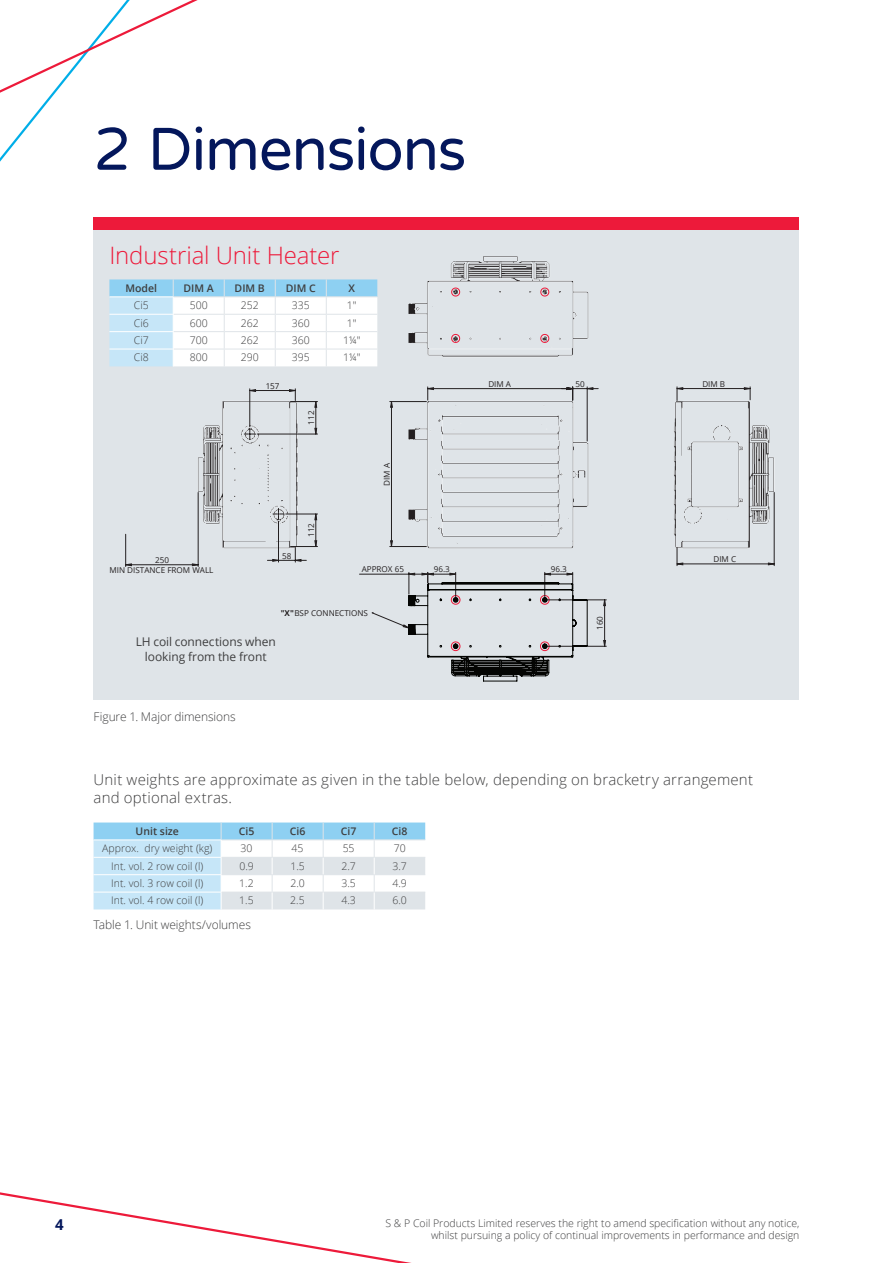
<style>
.page{position:relative;width:893px;height:1263px;background:#fff}
.page>*{position:absolute;margin:0;border:0;box-sizing:border-box;transform-origin:0 0}
.t1{font:60px "Varela Round";letter-spacing:-.025em;color:#04175c}
.t2{font:300 24px "Open Sans";letter-spacing:-.01em;color:#ed1a3a}
.t3{font:300 15px/18px "Open Sans";letter-spacing:.015em;color:#3e3e3f}
.t4{font:700 15px "Open Sans";color:#04175c}
.t5{font:300 12px "Open Sans";letter-spacing:-.005em;color:#3e3e3f}
.t6{font:12px/14.4px "Open Sans";letter-spacing:-.005em;color:#3e3e3f;text-align:center}
.t7{font:300 10.5px/12.6px "Open Sans";color:#3e3e3f;text-align:right}
.t8{font:600 10.5px "Open Sans";color:#3e3e3f}
.t9{font:8.1px/9.6px "Open Sans";color:#231f20;text-align:center}
.s1{font-weight:700}
</style>
<div class="page">
<div style="left:94px;top:217px;width:705px;height:13px;background:#ed1a3a"></div>
<div style="left:94px;top:230px;width:705px;height:469px;background:#dfe4e8"></div>
<svg style="left:0;top:0;width:198px;height:232px"></svg>
<svg style="left:0;top:1192px;width:411px;height:71px"></svg>
<img style="left:398px;top:400px;width:191px;height:147px">
<img style="left:197px;top:401px;width:47px;height:155px">
<img style="left:674px;top:391px;width:100px;height:165px">
<img style="left:408px;top:256px;width:181px;height:101px">
<svg style="left:451px;top:288px;width:98px;height:55px"></svg>
<svg style="left:278px;top:433px;width:295px;height:194px"></svg>
<hr style="left:547px;top:600px;width:59px;height:1px;background:#231f20">
<hr style="left:547px;top:646px;width:59px;height:1px;background:#231f20">
<hr style="left:390px;top:546px;width:36px;height:1px;background:#231f20">
<hr style="left:390px;top:401px;width:36px;height:1px;background:#231f20">
<hr style="left:774px;top:492px;width:1px;height:74px;background:#231f20">
<hr style="left:587px;top:387px;width:1px;height:54px;background:#231f20">
<hr style="left:125px;top:534px;width:1px;height:32px;background:#231f20">
<hr style="left:198px;top:492px;width:1px;height:74px;background:#231f20">
<svg style="left:677px;top:387px;width:74px;height:13px"></svg>
<svg style="left:603px;top:599px;width:3px;height:48px"></svg>
<svg style="left:244px;top:389px;width:74px;height:173px"></svg>
<svg style="left:390px;top:401px;width:3px;height:145px"></svg>
<svg style="left:677px;top:548px;width:97px;height:18px"></svg>
<svg style="left:427px;top:387px;width:171px;height:13px"></svg>
<svg style="left:125px;top:563px;width:74px;height:3px"></svg>
<svg style="left:403px;top:572px;width:185px;height:109px"></svg>
<svg style="left:109px;top:279px;width:268px;height:87px;background:#ddf0f9"></svg>
<hr style="left:109px;top:296px;width:65px;height:1px;background:#fff">
<svg style="left:94px;top:822px;width:331px;height:87px"></svg>
<h1 class="t1" style="left:94px;top:108px;width:374px">2 Dimensions</h1>
<h2 class="t2" style="left:109px;top:239px;width:231px">Industrial Unit Heater</h2>
<p class="t8" style="left:126px;top:281px;width:33px">Model</p>
<p class="t8" style="left:184px;top:281px;width:32px">DIM A</p>
<p class="t8" style="left:235px;top:281px;width:32px">DIM B</p>
<p class="t8" style="left:286px;top:281px;width:31px">DIM C</p>
<p class="t8" style="left:349px;top:281px;width:8px">X</p>
<p class="t7" style="left:134px;top:299px;width:16px">Ci5</p>
<p class="t7" style="left:190px;top:299px;width:19px">500</p>
<p class="t7" style="left:241px;top:299px;width:19px">252</p>
<p class="t7" style="left:292px;top:299px;width:19px">335</p>
<p class="t7" style="left:347px;top:299px;width:11px">1"</p>
<p class="t7" style="left:134px;top:316px;width:16px">Ci6</p>
<p class="t7" style="left:190px;top:316px;width:19px">600</p>
<p class="t7" style="left:241px;top:316px;width:19px">262</p>
<p class="t7" style="left:292px;top:316px;width:19px">360</p>
<p class="t7" style="left:347px;top:316px;width:11px">1"</p>
<p class="t7" style="left:134px;top:333px;width:16px">Ci7</p>
<p class="t7" style="left:190px;top:333px;width:19px">700</p>
<p class="t7" style="left:241px;top:333px;width:19px">262</p>
<p class="t7" style="left:292px;top:333px;width:19px">360</p>
<p class="t7" style="left:343px;top:333px;width:19px">1¼"</p>
<p class="t7" style="left:134px;top:351px;width:16px">Ci8</p>
<p class="t7" style="left:190px;top:351px;width:19px">800</p>
<p class="t7" style="left:241px;top:351px;width:19px">290</p>
<p class="t7" style="left:292px;top:351px;width:19px">395</p>
<p class="t7" style="left:343px;top:351px;width:19px">1¼"</p>
<p class="t9" style="left:266px;top:381px;width:15px">157</p>
<p class="t9" style="left:306px;top:425px;width:15px;rotate:-90deg">112</p>
<p class="t9" style="left:488px;top:379px;width:24px">DIM A</p>
<p class="t9" style="left:575px;top:379px;width:11px">50</p>
<p class="t9" style="left:109px;top:555px;width:105px">250<br>MIN DISTANCE FROM WALL</p>
<p class="t9" style="left:282px;top:551px;width:11px">58</p>
<p class="t9" style="left:306px;top:537px;width:15px;rotate:-90deg">112</p>
<p class="t9" style="left:382px;top:486px;width:24px;rotate:-90deg">DIM A</p>
<p class="t9" style="left:362px;top:564px;width:44px">APPROX 65</p>
<p class="t9" style="left:434px;top:564px;width:18px">96.3</p>
<p class="t9" style="left:551px;top:564px;width:18px">96.3</p>
<p class="t9" style="left:281px;top:608px;width:89px"><span class="s1">"X"</span> BSP CONNECTIONS</p>
<p class="t6" style="left:136px;top:635px;width:142px">LH coil connections when looking from the front</p>
<p class="t9" style="left:595px;top:630px;width:15px;rotate:-90deg">160</p>
<p class="t5" style="left:94px;top:708px;width:144px">Figure 1. Major dimensions</p>
<p class="t9" style="left:702px;top:379px;width:24px">DIM B</p>
<p class="t9" style="left:713px;top:554px;width:24px">DIM C</p>
<h3 class="t3" style="left:94px;top:770px;width:661px">Unit weights are approximate as given in the table below, depending on bracketry arrangement and optional extras.</h3>
<p class="t8" style="left:136px;top:824px;width:45px">Unit size</p>
<p class="t8" style="left:239px;top:824px;width:17px">Ci5</p>
<p class="t8" style="left:290px;top:824px;width:17px">Ci6</p>
<p class="t8" style="left:341px;top:824px;width:17px">Ci7</p>
<p class="t8" style="left:392px;top:824px;width:17px">Ci8</p>
<p class="t7" style="left:102px;top:842px;width:112px">Approx. dry weight (kg)</p>
<p class="t7" style="left:241px;top:842px;width:13px">30</p>
<p class="t7" style="left:292px;top:842px;width:13px">45</p>
<p class="t7" style="left:343px;top:842px;width:13px">55</p>
<p class="t7" style="left:394px;top:842px;width:13px">70</p>
<p class="t7" style="left:111px;top:859px;width:94px">Int. vol. 2 row coil (l)</p>
<p class="t7" style="left:239px;top:859px;width:16px">0.9</p>
<p class="t7" style="left:290px;top:859px;width:16px">1.5</p>
<p class="t7" style="left:341px;top:859px;width:16px">2.7</p>
<p class="t7" style="left:392px;top:859px;width:16px">3.7</p>
<p class="t7" style="left:111px;top:876px;width:94px">Int. vol. 3 row coil (l)</p>
<p class="t7" style="left:239px;top:876px;width:16px">1.2</p>
<p class="t7" style="left:290px;top:876px;width:16px">2.0</p>
<p class="t7" style="left:341px;top:876px;width:16px">3.5</p>
<p class="t7" style="left:392px;top:876px;width:16px">4.9</p>
<p class="t7" style="left:111px;top:894px;width:94px">Int. vol. 4 row coil (l)</p>
<p class="t7" style="left:239px;top:894px;width:16px">1.5</p>
<p class="t7" style="left:290px;top:894px;width:16px">2.5</p>
<p class="t7" style="left:341px;top:894px;width:16px">4.3</p>
<p class="t7" style="left:392px;top:894px;width:16px">6.0</p>
<p class="t5" style="left:94px;top:916px;width:159px">Table 1. Unit weights/volumes</p>
<h3 class="t4" style="left:55px;top:1214px;width:10px">4</h3>
<p class="t7" style="left:385px;top:1216px;width:416px">S &amp; P Coil Products Limited reserves the right to amend specification without any notice, whilst pursuing a policy of continual improvements in performance and design</p>
</div>
